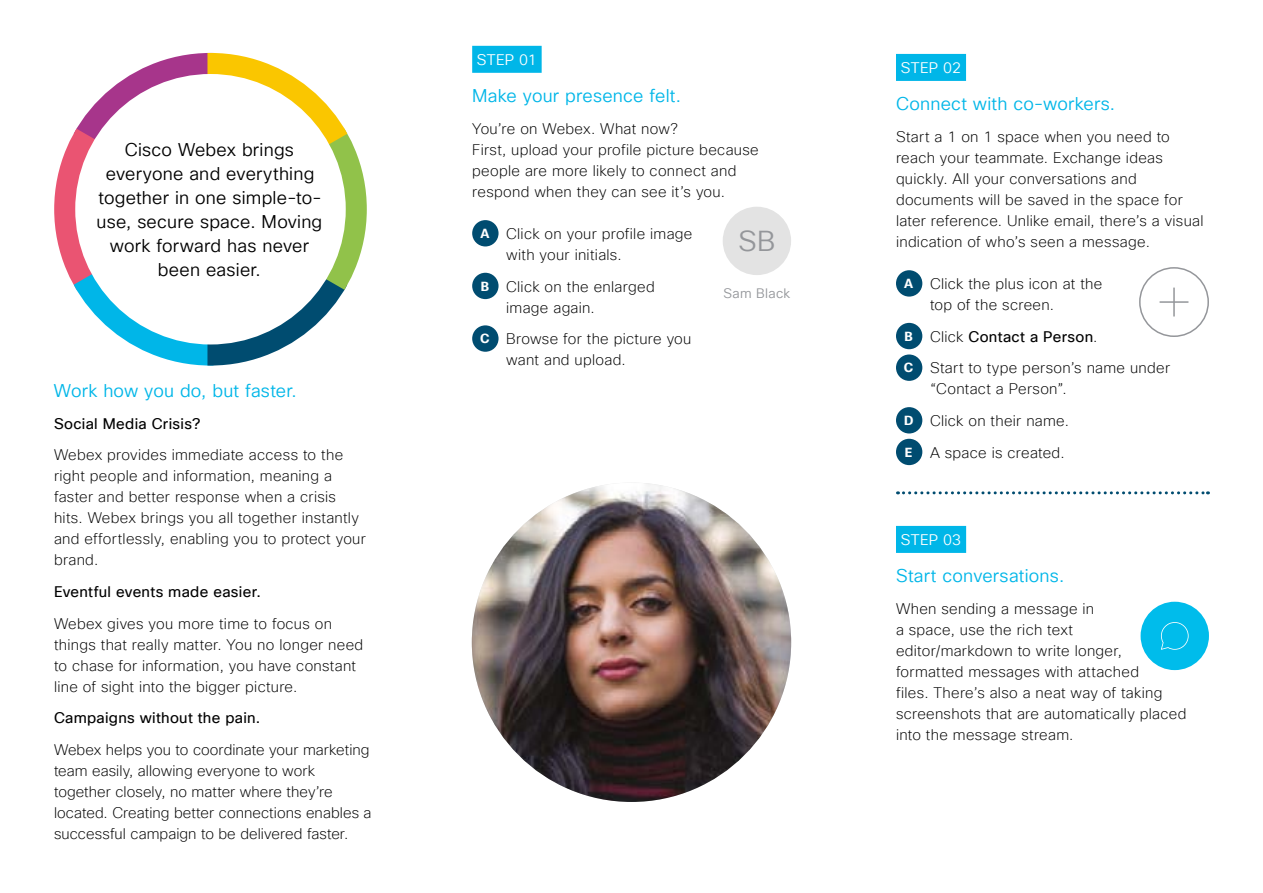
<style>
.page{position:relative;width:1263px;height:893px;background:#fff}
.page>*{position:absolute;margin:0;border:0;box-sizing:border-box;transform-origin:0 0}
.t1{font:28.2px "Cisco Sans TT Light";color:#94969a}
.t2{font:18px/24px "Cisco Sans TT Light";letter-spacing:.01em;color:#000;text-align:center}
.t3{font:18px "Cisco Sans TT Light";letter-spacing:.015em;color:#00b6e8}
.t4{font:200 15px/21px "Cisco Sans TT";letter-spacing:.02em;color:#000}
.t5{font:15px "Cisco Sans TT";letter-spacing:.02em;color:#000}
.t6{font:15px "Cisco Sans TT Light";letter-spacing:.015em;color:#fff}
.t7{font:13.35px "Cisco Sans TT Light";letter-spacing:.025em;color:#94969a}
.s1{font-weight:700;font-size:12.9px;color:#fff}
.s2{font-weight:400}
</style>
<div class="page">
<div style="left:896px;top:54px;width:70px;height:27px;background:#00b6e8"></div>
<svg style="left:897px;top:491px;width:311px;height:3px"></svg>
<div style="left:896px;top:526px;width:70px;height:27px;background:#00b6e8"></div>
<div style="left:896px;top:270px;width:26px;height:27px;background:#004c70;border-radius:50%"></div>
<div style="left:896px;top:323px;width:26px;height:26px;background:#004c70;border-radius:50%"></div>
<div style="left:896px;top:354px;width:26px;height:27px;background:#004c70;border-radius:50%"></div>
<div style="left:896px;top:407px;width:26px;height:26px;background:#004c70;border-radius:50%"></div>
<div style="left:896px;top:439px;width:26px;height:26px;background:#004c70;border-radius:50%"></div>
<div style="left:1139px;top:267px;width:70px;height:70px;border:2px solid #94969a;border-radius:50%"></div>
<hr style="left:1159px;top:301px;width:29px;height:2px;background:#94969a">
<hr style="left:1173px;top:288px;width:2px;height:28px;background:#94969a">
<div style="left:1140px;top:602px;width:69px;height:68px;background:#00bceb;border-radius:34px"></div>
<svg style="left:1161px;top:622px;width:27px;height:28px"></svg>
<svg style="left:54px;top:53px;width:313px;height:313px"></svg>
<div style="left:75px;top:74px;width:271px;height:270px;background:#fff;border-radius:50%"></div>
<div style="left:472px;top:46px;width:70px;height:27px;background:#00b6e8"></div>
<div style="left:472px;top:220px;width:26px;height:26px;background:#004c70;border-radius:50%"></div>
<div style="left:472px;top:273px;width:26px;height:26px;background:#004c70;border-radius:50%"></div>
<div style="left:472px;top:325px;width:26px;height:27px;background:#004c70;border-radius:50%"></div>
<div style="left:723px;top:207px;width:68px;height:68px;background:#e3e3e3;border-radius:50%"></div>
<img style="left:472px;top:483px;width:319px;height:319px;border-radius:160px">
<p class="t2" style="left:96px;top:138px;width:227px">Cisco Webex brings everyone and everything together in one simple-to&shy;use, secure space. Moving work forward has never been easier.</p>
<p class="t3" style="left:54px;top:379px;width:244px">Work how you do, but faster.</p>
<p class="t5" style="left:54px;top:414px;width:148px">Social Media Crisis?</p>
<p class="t4" style="left:54px;top:445px;width:313px">Webex provides immediate access to the right people and information, meaning a faster and better response when a crisis hits. Webex brings you all together instantly and effortlessly, enabling you to protect your brand.</p>
<p class="t5" style="left:54px;top:582px;width:208px">Eventful events made easier.</p>
<p class="t4" style="left:54px;top:613px;width:311px">Webex gives you more time to focus on things that really matter. You no longer need to chase for information, you have constant line of sight into the bigger picture.</p>
<p class="t5" style="left:54px;top:708px;width:208px">Campaigns without the pain.</p>
<p class="t4" style="left:54px;top:740px;width:319px">Webex helps you to coordinate your marketing team easily, allowing everyone to work together closely, no matter where they’re located. Creating better connections enables a successful campaign to be delivered faster.</p>
<p class="t6" style="left:477px;top:50px;width:61px">STEP 01</p>
<p class="t3" style="left:472px;top:84px;width:210px">Make your presence felt.</p>
<p class="t4" style="left:472px;top:118px;width:288px">You’re on Webex. What now?<br>First, upload your profile picture because people are more likely to connect and respond when they can see it’s you.</p>
<p class="t4" style="left:506px;top:224px;width:188px;text-indent:-26px"><span class="s1">A</span> Click on your profile image with your initials.</p>
<p class="t4" style="left:506px;top:276px;width:150px;text-indent:-26px"><span class="s1">B</span> Click on the enlarged image again.</p>
<p class="t4" style="left:506px;top:329px;width:187px;text-indent:-26px"><span class="s1">C</span> Browse for the picture you want and upload.</p>
<h1 class="t1" style="left:738px;top:223px;width:38px">SB</h1>
<p class="t7" style="left:723px;top:284px;width:68px">Sam Black</p>
<p class="t6" style="left:901px;top:58px;width:62px">STEP 02</p>
<p class="t3" style="left:896px;top:92px;width:221px">Connect with co-workers.</p>
<p class="t4" style="left:896px;top:127px;width:309px">Start a 1 on 1 space when you need to reach your teammate. Exchange ideas quickly. All your conversations and documents will be saved in the space for later reference. Unlike email, there’s a visual indication of who’s seen a message.</p>
<p class="t4" style="left:930px;top:274px;width:174px;text-indent:-26px"><span class="s1">A</span> Click the plus icon at the top of the screen.</p>
<p class="t4" style="left:904px;top:321px;width:268px;line-height:31.7px"><span class="s1">B</span> Click <span class="s2">Contact a Person</span>.<br><span class="s1">C</span> Start to type person’s name under</p>
<p class="t4" style="left:904px;top:374px;width:167px;line-height:31.7px;text-indent:26px">“Contact a Person”.<br><span class="s1">D</span> Click on their name.<br><span class="s1">E</span> A space is created.</p>
<p class="t6" style="left:901px;top:530px;width:62px">STEP 03</p>
<p class="t3" style="left:896px;top:564px;width:170px">Start conversations.</p>
<p class="t4" style="left:896px;top:598px;width:292px">When sending a message in<br>a space, use the rich text editor/markdown to write longer, formatted messages with attached<br>files. There’s also a neat way of taking screenshots that are automatically placed into the message stream.</p>
</div>
